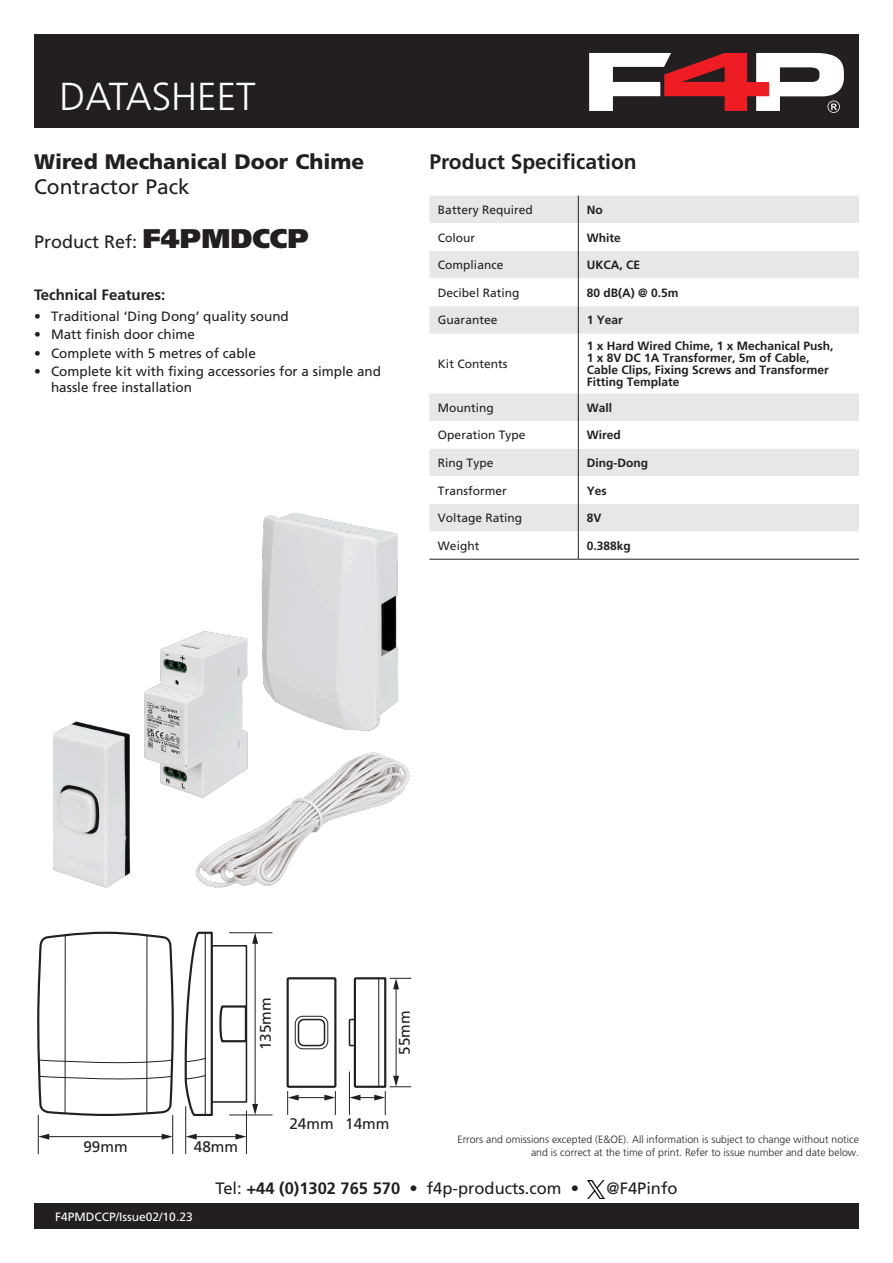
<style>
.page{position:relative;width:893px;height:1263px;background:#fff}
.page>*{position:absolute;margin:0;border:0;box-sizing:border-box;transform-origin:0 0}
.t1{font:300 39px "Frutiger LT Std";color:#fff}
.t2{font:900 21px "Frutiger LT Std";color:#231f20}
.t3{font:700 21px "Frutiger LT Std";color:#231f20}
.t4{font:21px "Frutiger LT Std";color:#231f20}
.t5{font:18px "Frutiger LT Std";color:#231f20}
.t6{font:16.5px "Frutiger LT Std";color:#231f20}
.t7{font:15.3px "Frutiger LT Std";color:#231f20}
.t8{font:700 15px "Frutiger LT Std";color:#231f20}
.t9{font:13.5px/16.2px "Frutiger LT Std";color:#231f20}
.t10{font:700 12px/12px "Frutiger LT Std";color:#231f20}
.t11{font:12px "Frutiger LT Std";color:#231f20}
.t12{font:12px "Frutiger LT Std";color:#fff}
.t13{font:300 10.5px "Frutiger LT Std";color:#231f20}
.s1{font-weight:900;font-size:27px}
.s2{font-weight:700}
</style>
<div class="page">
<div style="left:34px;top:1203px;width:825px;height:26px;background:#231f20"></div>
<div style="left:34px;top:34px;width:825px;height:94px;background:#231f20"></div>
<svg style="left:589px;top:53px;width:255px;height:60px"></svg>
<img style="left:53px;top:512px;width:357px;height:376px">
<hr style="left:38px;top:1115px;width:1px;height:39px;background:#231f20">
<hr style="left:172px;top:1115px;width:1px;height:39px;background:#231f20">
<hr style="left:47px;top:1136px;width:117px;height:1px;background:#231f20">
<svg style="left:162px;top:1134px;width:11px;height:5px"></svg>
<svg style="left:38px;top:1134px;width:11px;height:5px"></svg>
<hr style="left:185px;top:1106px;width:1px;height:48px;background:#231f20">
<hr style="left:246px;top:1110px;width:1px;height:44px;background:#231f20">
<hr style="left:195px;top:1136px;width:42px;height:1px;background:#231f20">
<svg style="left:235px;top:1134px;width:11px;height:5px"></svg>
<svg style="left:186px;top:1134px;width:11px;height:5px"></svg>
<svg style="left:287px;top:1091px;width:49px;height:24px"></svg>
<hr style="left:229px;top:932px;width:43px;height:1px;background:#231f20">
<hr style="left:229px;top:1114px;width:43px;height:1px;background:#231f20">
<svg style="left:37px;top:932px;width:137px;height:185px"></svg>
<div style="left:287px;top:977px;width:49px;height:111px;border:2px solid #231f20"></div>
<div style="left:295px;top:1016px;width:33px;height:33px;border:1px solid #231f20;border-radius:8px"></div>
<div style="left:298px;top:1019px;width:27px;height:27px;border:2px solid #231f20;border-radius:5px"></div>
<svg style="left:348px;top:977px;width:63px;height:138px"></svg>
<hr style="left:378px;top:978px;width:1px;height:109px;background:#231f20">
<svg style="left:184px;top:932px;width:74px;height:185px"></svg>
<div style="left:429px;top:196px;width:430px;height:27px;background:#e6e7e9"></div>
<svg style="left:429px;top:223px;width:430px;height:336px"></svg>
<svg style="left:578px;top:196px;width:1px;height:138px"></svg>
<hr style="left:578px;top:334px;width:1px;height:59px;background:#231f20">
<svg style="left:578px;top:393px;width:1px;height:166px"></svg>
<hr style="left:429px;top:559px;width:149px;height:1px;background:#231f20">
<hr style="left:578px;top:559px;width:281px;height:1px;background:#231f20">
<img style="left:587px;top:1180px;width:18px;height:18px">
<h1 class="t1" style="left:60px;top:75px;width:198px">DATASHEET</h1>
<h2 class="t2" style="left:34px;top:149px;width:332px">Wired Mechanical Door Chime</h2>
<h2 class="t3" style="left:429px;top:149px;width:209px">Product Specification</h2>
<h2 class="t4" style="left:34px;top:174px;width:157px">Contractor Pack</h2>
<h3 class="t5" style="left:34px;top:231px;width:276px">Product Ref: <span class="s1">F4PMDCCP</span></h3>
<p class="t11" style="left:438px;top:203px;width:96px">Battery Required</p>
<p class="t10" style="left:587px;top:204px;width:17px">No</p>
<p class="t11" style="left:438px;top:230px;width:39px">Colour</p>
<p class="t10" style="left:587px;top:231px;width:36px">White</p>
<p class="t11" style="left:438px;top:258px;width:67px">Compliance</p>
<p class="t10" style="left:587px;top:259px;width:55px">UKCA, CE</p>
<p class="t11" style="left:438px;top:286px;width:83px">Decibel Rating</p>
<p class="t10" style="left:587px;top:287px;width:93px">80 dB(A) @ 0.5m</p>
<p class="t11" style="left:438px;top:313px;width:61px">Guarantee</p>
<p class="t10" style="left:587px;top:314px;width:38px">1 Year</p>
<p class="t11" style="left:438px;top:357px;width:71px">Kit Contents</p>
<p class="t8" style="left:34px;top:286px;width:133px">Technical Features:</p>
<p class="t9" style="left:34px;top:308px;width:256px">• Traditional ‘Ding Dong’ quality sound</p>
<p class="t9" style="left:34px;top:326px;width:163px">• Matt finish door chime</p>
<p class="t9" style="left:34px;top:345px;width:223px">• Complete with 5 metres of cable</p>
<p class="t9" style="left:51px;top:363px;width:332px;text-indent:-17px">• Complete kit with fixing accessories for a simple and hassle free installation</p>
<p class="t10" style="left:587px;top:340px;width:248px">1 x Hard Wired Chime, 1 x Mechanical Push, 1 x 8V DC 1A Transformer, 5m of Cable, Cable Clips, Fixing Screws and Transformer Fitting Template</p>
<p class="t11" style="left:438px;top:400px;width:57px">Mounting</p>
<p class="t10" style="left:587px;top:402px;width:27px">Wall</p>
<p class="t11" style="left:438px;top:428px;width:89px">Operation Type</p>
<p class="t10" style="left:587px;top:429px;width:36px">Wired</p>
<p class="t11" style="left:438px;top:456px;width:57px">Ring Type</p>
<p class="t10" style="left:587px;top:457px;width:63px">Ding-Dong</p>
<p class="t11" style="left:438px;top:483px;width:70px">Transformer</p>
<p class="t10" style="left:587px;top:484px;width:22px">Yes</p>
<p class="t11" style="left:438px;top:511px;width:86px">Voltage Rating</p>
<p class="t10" style="left:587px;top:512px;width:16px">8V</p>
<p class="t11" style="left:438px;top:538px;width:43px">Weight</p>
<p class="t10" style="left:587px;top:540px;width:46px">0.388kg</p>
<p class="t7" style="left:257px;top:1050px;width:54px;rotate:-90deg">135mm</p>
<p class="t7" style="left:395px;top:1055px;width:46px;rotate:-90deg">55mm</p>
<p class="t7" style="left:83px;top:1138px;width:46px">99mm</p>
<p class="t7" style="left:194px;top:1138px;width:46px">48mm</p>
<p class="t7" style="left:289px;top:1114px;width:102px">24mm 14mm</p>
<p class="t13" style="left:458px;top:1134px;width:403px">Errors and omissions excepted (E&amp;OE). All information is subject to change without notice</p>
<p class="t13" style="left:531px;top:1146px;width:329px">and is correct at the time of print. Refer to issue number and date below.</p>
<p class="t12" style="left:55px;top:1210px;width:139px">F4PMDCCP/Issue02/10.23</p>
<h3 class="t6" style="left:215px;top:1179px;width:365px">Tel: <span class="s2">+44 (0)1302 765 570</span> • f4p-products.com •</h3>
<h3 class="t6" style="left:607px;top:1179px;width:72px">@F4Pinfo</h3>
</div>
